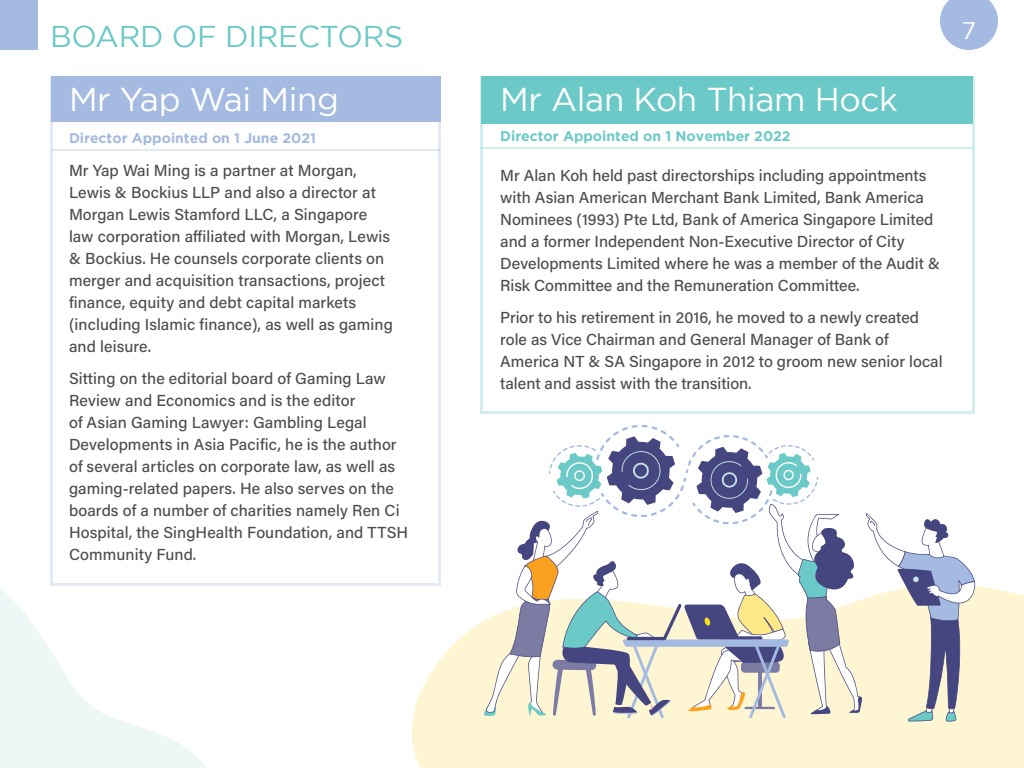
<style>
.page{position:relative;width:1024px;height:768px;background:#fff}
.page>*{position:absolute;margin:0;border:0;box-sizing:border-box;transform-origin:0 0}
.t1{font:33px "Gotham";letter-spacing:-.01em;color:#fff}
.t2{font:30px "Gotham";letter-spacing:-.01em;color:#6bc9c7}
.t3{font:24px "Gotham";color:#fff}
.t4{font:16px/22px "Acumin Variable Concept";color:#4d4d4d}
.t5{font:700 14px "Gotham";color:#6bc9c7}
.t6{font:700 14px "Gotham";color:#a4bae0}
</style>
<div class="page">
<svg style="left:940px;top:0;width:58px;height:50px"></svg>
<svg style="left:411px;top:583px;width:613px;height:185px;background:#fef6d8"></svg>
<div style="left:0;top:0;width:38px;height:50px;background:#a4bae0"></div>
<div style="left:482px;top:76px;width:491px;height:48px;background:#6bc9c7"></div>
<hr style="left:480px;top:147px;width:493px;height:2px;background:#6bc9c7">
<svg style="left:484px;top:425px;width:491px;height:297px"></svg>
<div style="left:51px;top:76px;width:389px;height:46px;background:#a4bae0"></div>
<hr style="left:51px;top:149px;width:389px;height:2px;background:#a4bae0">
<svg style="left:0;top:550px;width:223px;height:218px"></svg>
<h2 class="t2" style="left:50px;top:20px;width:355px">BOARD OF DIRECTORS</h2>
<h3 class="t3" style="left:962px;top:17px;width:16px">7</h3>
<h1 class="t1" style="left:500px;top:81px;width:399px">Mr Alan Koh Thiam Hock</h1>
<p class="t5" style="left:500px;top:128px;width:292px">Director Appointed on 1 November 2022</p>
<p class="t4" style="left:500px;top:164px;width:441px">Mr Alan Koh held past directorships including appointments with Asian American Merchant Bank Limited, Bank America Nominees (1993) Pte Ltd, Bank of America Singapore Limited and a former Independent Non-Executive Director of City Developments Limited where he was a member of the Audit &amp; Risk Committee and the Remuneration Committee.</p>
<p class="t4" style="left:500px;top:306px;width:444px">Prior to his retirement in 2016, he moved to a newly created role as Vice Chairman and General Manager of Bank of America NT &amp; SA Singapore in 2012 to groom new senior local talent and assist with the transition.</p>
<h1 class="t1" style="left:69px;top:81px;width:272px">Mr Yap Wai Ming</h1>
<p class="t6" style="left:69px;top:130px;width:249px">Director Appointed on 1 June 2021</p>
<p class="t4" style="left:69px;top:159px;width:325px">Mr Yap Wai Ming is a partner at Morgan, Lewis &amp; Bockius LLP and also a director at Morgan Lewis Stamford LLC, a Singapore law corporation affiliated with Morgan, Lewis &amp; Bockius. He counsels corporate clients on merger and acquisition transactions, project finance, equity and debt capital markets (including Islamic finance), as well as gaming and leisure.</p>
<p class="t4" style="left:69px;top:367px;width:341px">Sitting on the editorial board of Gaming Law Review and Economics and is the editor<br>of Asian Gaming Lawyer: Gambling Legal Developments in Asia Pacific, he is the author of several articles on corporate law, as well as gaming-related papers. He also serves on the boards of a number of charities namely Ren Ci Hospital, the SingHealth Foundation, and TTSH Community Fund.</p>
</div>
